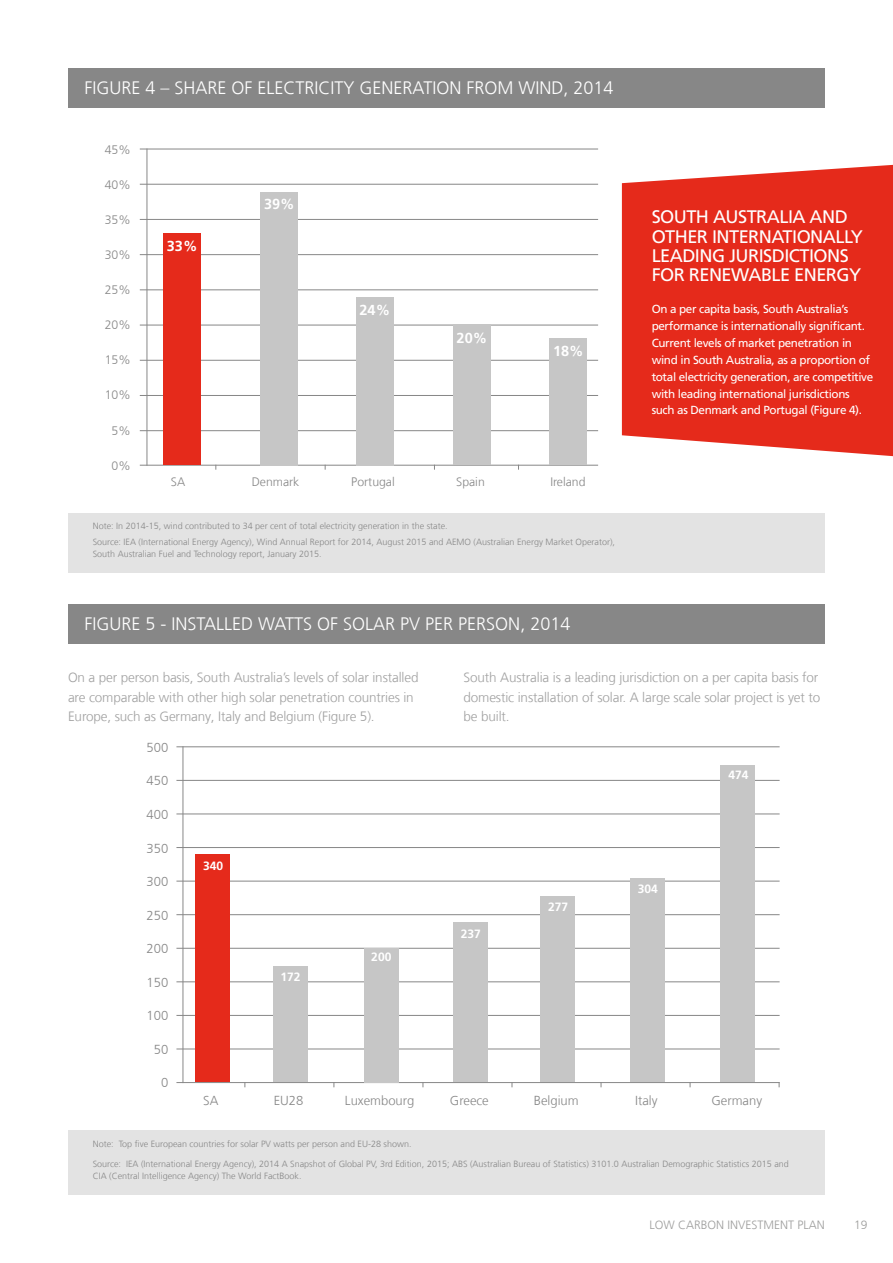
<style>
.page{position:relative;width:893px;height:1263px;background:#fff}
.page>*{position:absolute;margin:0;border:0;box-sizing:border-box;transform-origin:0 0}
.t1{font:18.15px/19.5px "Frutiger LT Com";letter-spacing:-.03em;color:#fff}
.t2{font:300 18px "Frutiger LT Com";color:#fff}
.t3{font:700 14.55px "Frutiger LT Com";color:#fff}
.t4{font:300 13.5px/19.5px "Frutiger LT Com";letter-spacing:-.01em;color:#a1a1a1}
.t5{font:300 13.05px "Frutiger LT Com";color:#878787}
.t6{font:300 12.3px "Frutiger LT Com";color:#878787}
.t7{font:300 12px "Frutiger LT Com";color:#9d9d9c}
.t8{font:700 12px "Frutiger LT Com";color:#fff}
.t9{font:11.7px/17px "Frutiger LT Com";letter-spacing:-.03em;color:#fff}
.t10{font:300 9px/16.2px "Frutiger LT Com";color:#878787}
</style>
<div class="page">
<div style="left:622px;top:165px;width:271px;height:291px;background:#e52a1b"></div>
<div style="left:68px;top:68px;width:757px;height:40px;background:#878787"></div>
<div style="left:68px;top:604px;width:757px;height:39px;background:#878787"></div>
<div style="left:68px;top:513px;width:757px;height:59px;background:#e3e3e3"></div>
<div style="left:68px;top:1130px;width:757px;height:65px;background:#e3e3e3"></div>
<hr style="left:146px;top:149px;width:1px;height:317px;background:#878787">
<hr style="left:140px;top:149px;width:458px;height:1px;background:#878787">
<hr style="left:140px;top:184px;width:458px;height:1px;background:#878787">
<hr style="left:140px;top:289px;width:458px;height:1px;background:#878787">
<hr style="left:140px;top:254px;width:458px;height:1px;background:#878787">
<hr style="left:140px;top:219px;width:458px;height:1px;background:#878787">
<hr style="left:140px;top:325px;width:458px;height:1px;background:#878787">
<hr style="left:140px;top:395px;width:458px;height:1px;background:#878787">
<hr style="left:140px;top:360px;width:458px;height:1px;background:#878787">
<hr style="left:140px;top:430px;width:458px;height:1px;background:#878787">
<hr style="left:140px;top:465px;width:458px;height:1px;background:#878787">
<div style="left:163px;top:234px;width:38px;height:231px;background:#e52a1b"></div>
<div style="left:260px;top:192px;width:38px;height:273px;background:#c6c6c6"></div>
<div style="left:453px;top:325px;width:37px;height:140px;background:#c6c6c6"></div>
<div style="left:549px;top:338px;width:38px;height:127px;background:#c6c6c6"></div>
<div style="left:356px;top:297px;width:38px;height:169px;background:#c6c6c6"></div>
<hr style="left:182px;top:746px;width:1px;height:337px;background:#878787">
<hr style="left:176px;top:746px;width:604px;height:1px;background:#878787">
<hr style="left:176px;top:813px;width:604px;height:1px;background:#878787">
<hr style="left:176px;top:780px;width:604px;height:1px;background:#878787">
<hr style="left:176px;top:914px;width:604px;height:1px;background:#878787">
<hr style="left:176px;top:881px;width:604px;height:1px;background:#878787">
<hr style="left:176px;top:847px;width:604px;height:1px;background:#878787">
<hr style="left:176px;top:948px;width:604px;height:1px;background:#878787">
<hr style="left:176px;top:1015px;width:604px;height:1px;background:#878787">
<hr style="left:176px;top:981px;width:604px;height:1px;background:#878787">
<hr style="left:176px;top:1048px;width:604px;height:1px;background:#878787">
<hr style="left:176px;top:1082px;width:604px;height:1px;background:#878787">
<div style="left:196px;top:854px;width:34px;height:228px;background:#e52a1b"></div>
<div style="left:274px;top:966px;width:34px;height:116px;background:#c6c6c6"></div>
<div style="left:364px;top:948px;width:35px;height:134px;background:#c6c6c6"></div>
<div style="left:454px;top:923px;width:34px;height:159px;background:#c6c6c6"></div>
<div style="left:541px;top:896px;width:34px;height:186px;background:#c6c6c6"></div>
<div style="left:630px;top:879px;width:34px;height:203px;background:#c6c6c6"></div>
<div style="left:721px;top:765px;width:34px;height:317px;background:#c6c6c6"></div>
<h2 class="t2" style="left:84px;top:78px;width:530px">FIGURE 4 – SHARE OF ELECTRICITY GENERATION FROM WIND, 2014</h2>
<h3 class="t6" style="left:105px;top:142px;width:27px">45%</h3>
<h3 class="t6" style="left:105px;top:177px;width:27px">40%</h3>
<h3 class="t6" style="left:105px;top:213px;width:27px">35%</h3>
<h3 class="t6" style="left:105px;top:248px;width:27px">30%</h3>
<h3 class="t6" style="left:105px;top:283px;width:27px">25%</h3>
<h3 class="t6" style="left:105px;top:318px;width:27px">20%</h3>
<h3 class="t6" style="left:105px;top:353px;width:27px">15%</h3>
<h3 class="t6" style="left:105px;top:388px;width:27px">10%</h3>
<h3 class="t6" style="left:112px;top:423px;width:21px">5%</h3>
<h3 class="t6" style="left:112px;top:458px;width:21px">0%</h3>
<h3 class="t3" style="left:167px;top:238px;width:32px">33%</h3>
<h3 class="t3" style="left:264px;top:195px;width:32px">39%</h3>
<h3 class="t3" style="left:360px;top:301px;width:32px">24%</h3>
<h3 class="t3" style="left:457px;top:329px;width:32px">20%</h3>
<h3 class="t3" style="left:553px;top:343px;width:32px">18%</h3>
<h3 class="t6" style="left:171px;top:475px;width:16px">SA</h3>
<h3 class="t6" style="left:252px;top:475px;width:49px">Denmark</h3>
<h3 class="t6" style="left:351px;top:475px;width:45px">Portugal</h3>
<h3 class="t6" style="left:456px;top:475px;width:30px">Spain</h3>
<h3 class="t6" style="left:550px;top:475px;width:37px">Ireland</h3>
<p class="t10" style="left:93px;top:518px;width:524px">Note: In 2014-15, wind contributed to 34 per cent of total electricity generation in the state.<br>Source: IEA (International Energy Agency), Wind Annual Report for 2014, August 2015 and AEMO (Australian Energy Market Operator),</p>
<p class="t10" style="left:93px;top:546px;width:230px">South Australian Fuel and Technology report, January 2015.</p>
<h2 class="t2" style="left:84px;top:614px;width:487px">FIGURE 5 - INSTALLED WATTS OF SOLAR PV PER PERSON, 2014</h2>
<h1 class="t1" style="left:652px;top:207px;width:213px">SOUTH AUSTRALIA AND<br>OTHER INTERNATIONALLY<br>LEADING JURISDICTIONS<br>FOR RENEWABLE ENERGY</h1>
<p class="t9" style="left:652px;top:301px;width:223px">On a per capita basis, South Australia’s performance is internationally significant.<br>Current levels of market penetration in wind in South Australia, as a proportion of total electricity generation, are competitive with leading international jurisdictions such as Denmark and Portugal (Figure 4).</p>
<h3 class="t4" style="left:68px;top:668px;width:352px">On a per person basis, South Australia’s levels of solar installed are comparable with other high solar penetration countries in<br>Europe, such as Germany, Italy and Belgium (Figure 5).</h3>
<h3 class="t4" style="left:463px;top:668px;width:358px">South Australia is a leading jurisdiction on a per capita basis for domestic installation of solar. A large scale solar project is yet to be built.</h3>
<h3 class="t5" style="left:147px;top:740px;width:23px">500</h3>
<h3 class="t5" style="left:147px;top:773px;width:23px">450</h3>
<h3 class="t5" style="left:147px;top:807px;width:23px">400</h3>
<h3 class="t5" style="left:147px;top:840px;width:23px">350</h3>
<h3 class="t5" style="left:147px;top:874px;width:23px">300</h3>
<h3 class="t5" style="left:147px;top:907px;width:23px">250</h3>
<h3 class="t5" style="left:147px;top:941px;width:23px">200</h3>
<h3 class="t5" style="left:147px;top:974px;width:23px">150</h3>
<h3 class="t5" style="left:147px;top:1008px;width:23px">100</h3>
<h3 class="t5" style="left:154px;top:1042px;width:16px">50</h3>
<h3 class="t5" style="left:161px;top:1075px;width:9px">0</h3>
<h3 class="t8" style="left:203px;top:859px;width:22px">340</h3>
<h3 class="t8" style="left:280px;top:969px;width:22px">172</h3>
<h3 class="t8" style="left:371px;top:949px;width:22px">200</h3>
<h3 class="t8" style="left:461px;top:927px;width:22px">237</h3>
<h3 class="t8" style="left:548px;top:900px;width:22px">277</h3>
<h3 class="t8" style="left:638px;top:881px;width:22px">304</h3>
<h3 class="t8" style="left:728px;top:768px;width:22px">474</h3>
<h3 class="t5" style="left:203px;top:1093px;width:17px">SA</h3>
<h3 class="t5" style="left:274px;top:1093px;width:31px">EU28</h3>
<h3 class="t5" style="left:345px;top:1093px;width:71px">Luxembourg</h3>
<h3 class="t5" style="left:450px;top:1093px;width:40px">Greece</h3>
<h3 class="t5" style="left:534px;top:1093px;width:46px">Belgium</h3>
<h3 class="t5" style="left:635px;top:1093px;width:24px">Italy</h3>
<h3 class="t5" style="left:711px;top:1093px;width:52px">Germany</h3>
<p class="t10" style="left:93px;top:1136px;width:320px">Note: Top five European countries for solar PV watts per person and EU-28 shown.</p>
<p class="t10" style="left:93px;top:1158px;width:698px;line-height:12px">Source: IEA (International Energy Agency), 2014 A Snapshot of Global PV, 3rd Edition, 2015; ABS (Australian Bureau of Statistics) 3101.0 Australian Demographic Statistics 2015 and<br>CIA (Central Intelligence Agency) The World FactBook.</p>
<h3 class="t7" style="left:650px;top:1218px;width:177px">LOW CARBON INVESTMENT PLAN</h3>
<h3 class="t7" style="left:854px;top:1218px;width:15px">19</h3>
</div>
